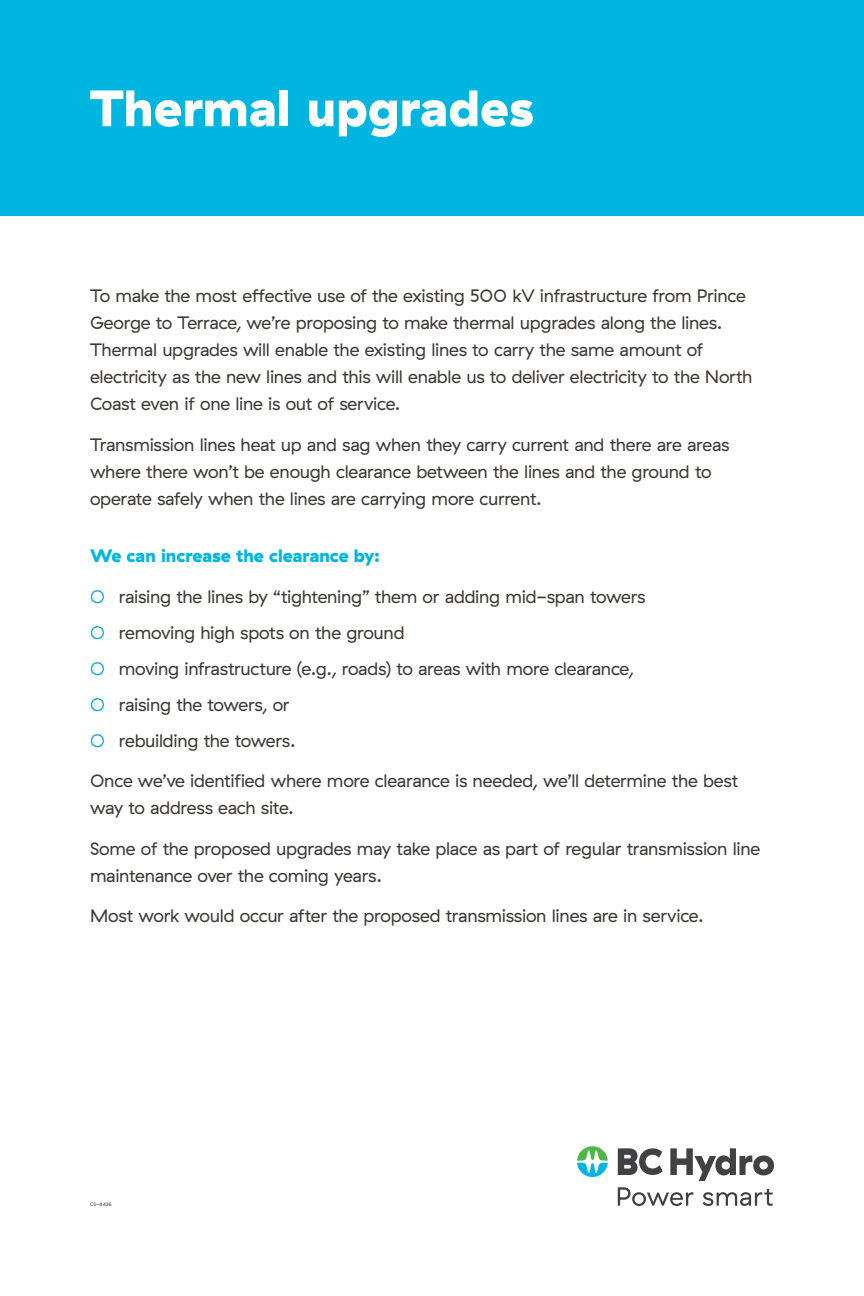
<style>
.page{position:relative;width:864px;height:1296px;background:#fff}
.page>*{position:absolute;margin:0;border:0;box-sizing:border-box;transform-origin:0 0}
.t1{font:900 51.05px "GT Haptik";color:#fff}
.t2{font:18px/27px "GT Haptik";letter-spacing:-.015em;color:#3e3935}
.t3{font:900 18px "GT Haptik";letter-spacing:-.005em;color:#00b5df}
.t4{font:5px "GT Haptik";letter-spacing:.015em;color:#3e3935}
.s1{color:#05a1c6}
</style>
<div class="page">
<div style="left:0;top:0;width:864px;height:216px;background:#00b5df"></div>
<svg style="left:577px;top:1146px;width:31px;height:31px"></svg>
<svg style="left:618px;top:1148px;width:45px;height:27px"></svg>
<svg style="left:670px;top:1148px;width:104px;height:33px"></svg>
<svg style="left:618px;top:1187px;width:75px;height:19px"></svg>
<svg style="left:703px;top:1189px;width:70px;height:17px"></svg>
<h1 class="t1" style="left:90px;top:75px;width:445px">Thermal upgrades</h1>
<p class="t2" style="left:90px;top:283px;width:664px">To make the most effective use of the existing 500 kV infrastructure from Prince George to Terrace, we’re proposing to make thermal upgrades along the lines.<br>Thermal upgrades will enable the existing lines to carry the same amount of electricity as the new lines and this will enable us to deliver electricity to the North Coast even if one line is out of service.</p>
<p class="t2" style="left:90px;top:431px;width:641px">Transmission lines heat up and sag when they carry current and there are areas where there won’t be enough clearance between the lines and the ground to operate safely when the lines are carrying more current.</p>
<p class="t3" style="left:90px;top:544px;width:291px">We can increase the clearance by:</p>
<p class="t2" style="left:90px;top:583px;width:557px"><span class="s1">○</span> raising the lines by “tightening” them or adding mid-span towers</p>
<p class="t2" style="left:90px;top:619px;width:316px"><span class="s1">○</span> removing high spots on the ground</p>
<p class="t2" style="left:90px;top:655px;width:545px"><span class="s1">○</span> moving infrastructure (e.g., roads) to areas with more clearance,</p>
<p class="t2" style="left:90px;top:691px;width:201px"><span class="s1">○</span> raising the towers, or</p>
<p class="t2" style="left:90px;top:727px;width:207px"><span class="s1">○</span> rebuilding the towers.</p>
<p class="t2" style="left:90px;top:768px;width:650px">Once we’ve identified where more clearance is needed, we’ll determine the best way to address each site.</p>
<p class="t2" style="left:90px;top:835px;width:672px">Some of the proposed upgrades may take place as part of regular transmission line maintenance over the coming years.</p>
<p class="t2" style="left:90px;top:903px;width:615px">Most work would occur after the proposed transmission lines are in service.</p>
<p class="t4" style="left:90px;top:1201px;width:23px">CS-4436</p>
</div>
